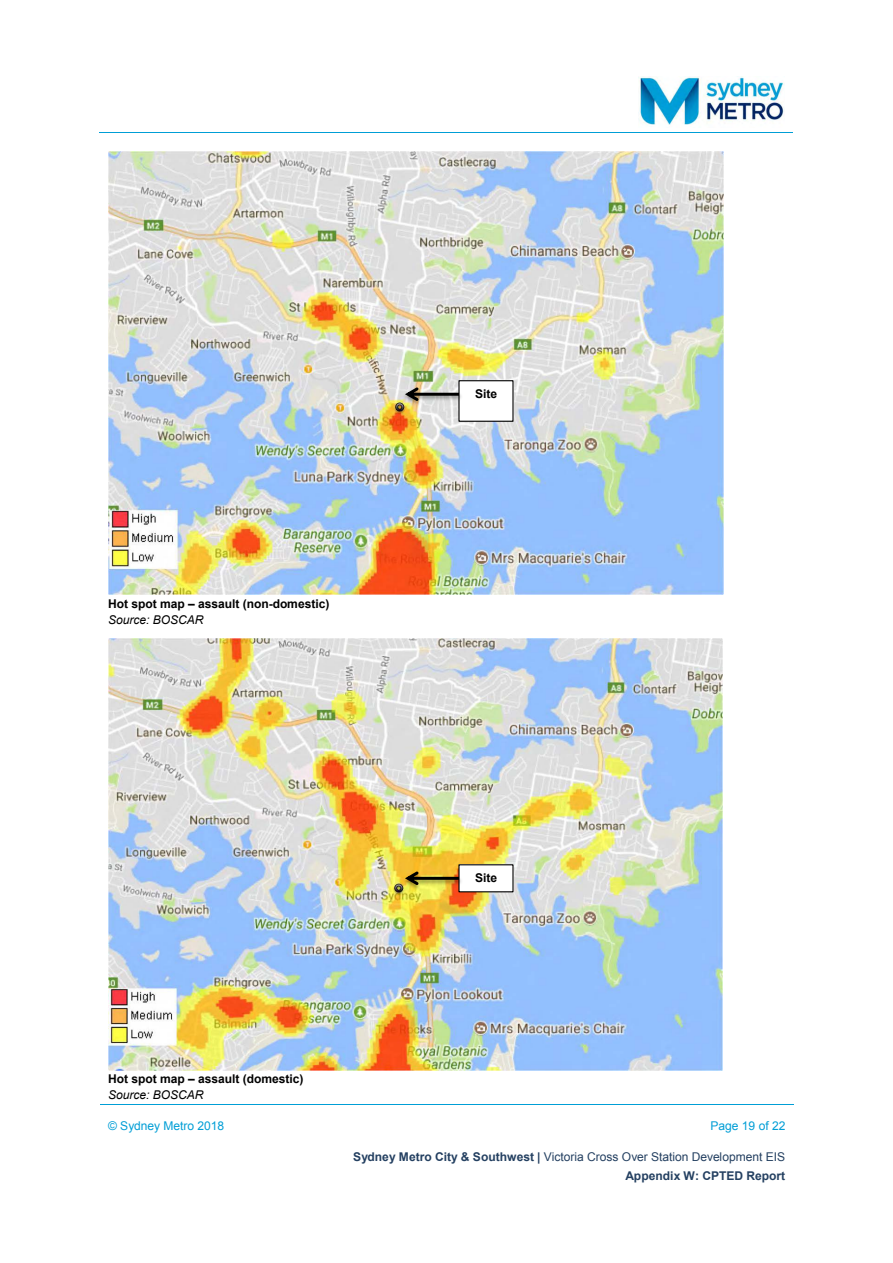
<style>
.page{position:relative;width:893px;height:1263px;background:#fff}
.page>*{position:absolute;margin:0;border:0;box-sizing:border-box;transform-origin:0 0}
.t1{font:700 12px/18.3px "Arial";color:#244061;text-align:right}
.t2{font:700 12px "Arial";letter-spacing:-.005em;color:#000}
.t3{font:italic 12px "Arial";color:#000}
.t4{font:12px "Arial";letter-spacing:-.005em;color:#009ed6}
.s1{font-weight:400}
</style>
<div class="page">
<hr style="left:100px;top:1105px;width:146px;height:1px;background:#009ed6">
<hr style="left:247px;top:1105px;width:393px;height:1px;background:#009ed6">
<hr style="left:640px;top:1105px;width:153px;height:1px;background:#009ed6">
<hr style="left:100px;top:132px;width:529px;height:1px;background:#009ed6">
<hr style="left:629px;top:132px;width:164px;height:1px;background:#009ed6">
<img style="left:638px;top:77px;width:146px;height:48px">
<img style="left:108px;top:151px;width:616px;height:443px">
<div style="left:459px;top:381px;width:54px;height:40px;background:#fff"></div>
<div style="left:458px;top:380px;width:56px;height:42px;border:1px solid #000"></div>
<img style="left:387px;top:378px;width:77px;height:37px">
<svg style="left:405px;top:387px;width:54px;height:14px"></svg>
<img style="left:108px;top:638px;width:615px;height:432px">
<div style="left:459px;top:865px;width:54px;height:27px;background:#fff"></div>
<img style="left:387px;top:862px;width:77px;height:37px">
<svg style="left:405px;top:871px;width:54px;height:14px"></svg>
<p class="t2" style="left:108px;top:596px;width:223px">Hot spot map – assault (non-domestic)</p>
<p class="t3" style="left:108px;top:612px;width:97px">Source: BOSCAR</p>
<p class="t2" style="left:475px;top:385px;width:24px">Site</p>
<p class="t2" style="left:475px;top:869px;width:24px">Site</p>
<p class="t2" style="left:108px;top:1071px;width:197px">Hot spot map – assault (domestic)</p>
<p class="t3" style="left:108px;top:1087px;width:97px">Source: BOSCAR</p>
<p class="t4" style="left:108px;top:1118px;width:118px">© Sydney Metro 2018</p>
<p class="t4" style="left:710px;top:1118px;width:76px">Page 19 of 22</p>
<p class="t1" style="left:353px;top:1148px;width:434px">Sydney Metro City &amp; Southwest | <span class="s1">Victoria Cross Over Station Development EIS<br></span>Appendix W: CPTED Report</p>
</div>
